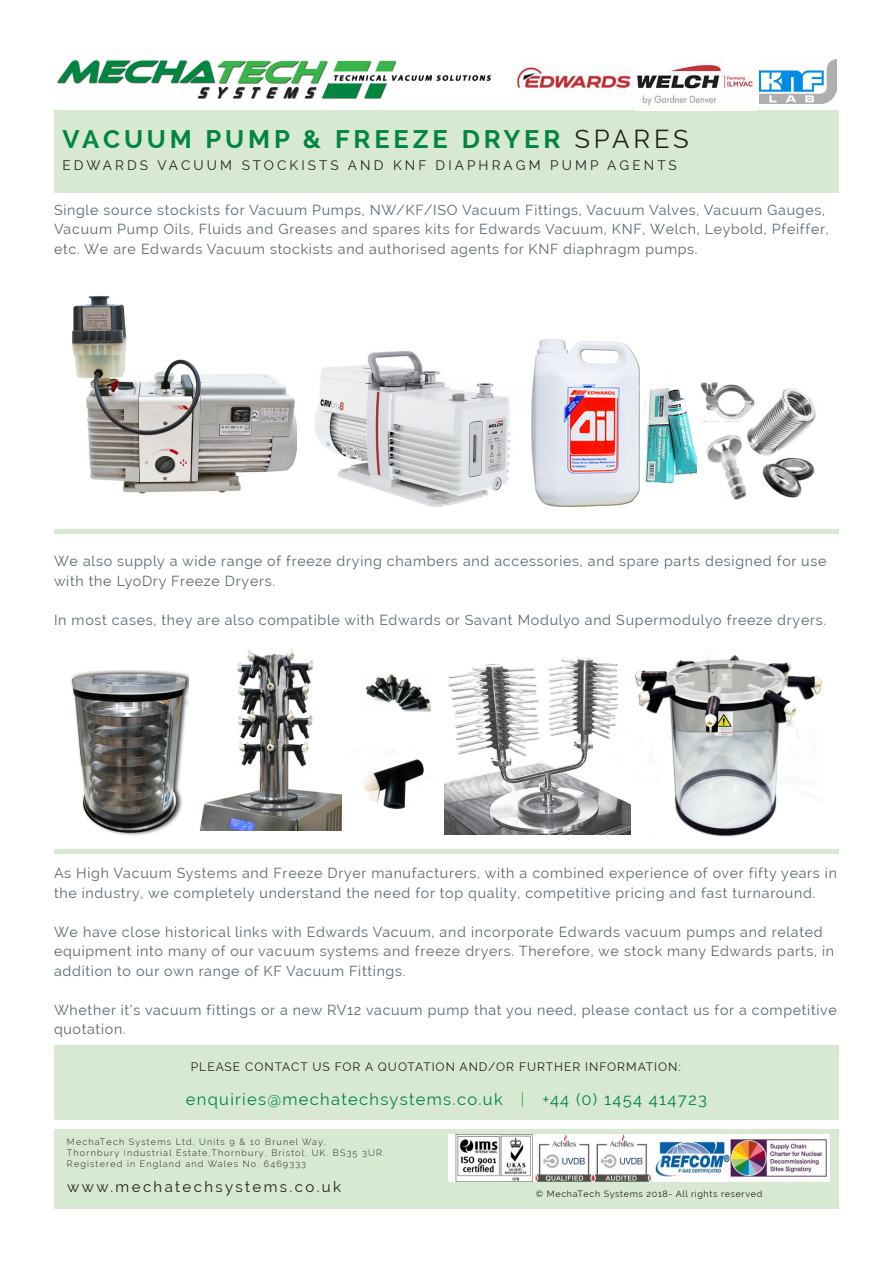
<style>
.page{position:relative;width:893px;height:1263px;background:#fff}
.page>*{position:absolute;margin:0;border:0;box-sizing:border-box;transform-origin:0 0}
.t1{font:700 25.5px "Raleway";letter-spacing:.15em;color:#008641}
.t2{font:16.5px "Raleway";letter-spacing:.08em;color:#008641}
.t3{font:15px "Raleway";letter-spacing:.16em;color:#231f20}
.t4{font:14.25px/19.5px "Raleway";letter-spacing:.05em;color:#5b676e}
.t5{font:13.5px "Raleway";letter-spacing:.23em;color:#231f20}
.t6{font:12px "Raleway";letter-spacing:.08em;color:#231f20}
.t7{font:300 9px/10.8px "Raleway";letter-spacing:.13em;color:#231f20}
.t8{font:9px "Raleway";letter-spacing:.07em;color:#231f20}
.s1{font-weight:400;color:#231f20}
.s2{color:#40ae49}
</style>
<div class="page">
<div style="left:54px;top:1129px;width:785px;height:80px;background:#d8e9d2"></div>
<img style="left:57px;top:60px;width:434px;height:39px">
<div style="left:54px;top:110px;width:785px;height:82px;background:#d8e9d2"></div>
<img style="left:449px;top:1134px;width:381px;height:48px">
<img style="left:72px;top:296px;width:225px;height:198px">
<img style="left:314px;top:351px;width:197px;height:156px">
<img style="left:531px;top:339px;width:165px;height:168px">
<img style="left:700px;top:382px;width:116px;height:118px">
<img style="left:71px;top:671px;width:118px;height:164px">
<img style="left:199px;top:648px;width:142px;height:182px">
<img style="left:363px;top:750px;width:61px;height:59px">
<img style="left:365px;top:674px;width:66px;height:38px">
<img style="left:445px;top:658px;width:186px;height:176px">
<img style="left:635px;top:655px;width:187px;height:182px">
<div style="left:54px;top:1045px;width:785px;height:74px;background:#d8e9d2"></div>
<div style="left:54px;top:529px;width:785px;height:5px;background:#d8e9d2"></div>
<div style="left:54px;top:849px;width:785px;height:5px;background:#d8e9d2"></div>
<img style="left:512px;top:63px;width:122px;height:26px">
<img style="left:637px;top:63px;width:119px;height:43px">
<img style="left:760px;top:59px;width:76px;height:44px">
<h1 class="t1" style="left:63px;top:124px;width:628px">VACUUM PUMP &amp; FREEZE DRYER <span class="s1">SPARES</span></h1>
<p class="t5" style="left:63px;top:157px;width:616px">EDWARDS VACUUM STOCKISTS AND KNF DIAPHRAGM PUMP AGENTS</p>
<p class="t4" style="left:54px;top:200px;width:776px">Single source stockists for Vacuum Pumps, NW/KF/ISO Vacuum Fittings, Vacuum Valves, Vacuum Gauges,<br>Vacuum Pump Oils, Fluids and Greases and spares kits for Edwards Vacuum, KNF, Welch, Leybold, Pfeiffer, etc. We are Edwards Vacuum stockists and authorised agents for KNF diaphragm pumps.</p>
<p class="t4" style="left:54px;top:551px;width:774px">We also supply a wide range of freeze drying chambers and accessories, and spare parts designed for use with the LyoDry Freeze Dryers.</p>
<p class="t4" style="left:54px;top:610px;width:774px">In most cases, they are also compatible with Edwards or Savant Modulyo and Supermodulyo freeze dryers.</p>
<p class="t4" style="left:54px;top:863px;width:784px">As High Vacuum Systems and Freeze Dryer manufacturers, with a combined experience of over fifty years in the industry, we completely understand the need for top quality, competitive pricing and fast turnaround.</p>
<p class="t4" style="left:54px;top:922px;width:781px">We have close historical links with Edwards Vacuum, and incorporate Edwards vacuum pumps and related equipment into many of our vacuum systems and freeze dryers. Therefore, we stock many Edwards parts, in addition to our own range of KF Vacuum Fittings.</p>
<p class="t4" style="left:54px;top:1000px;width:784px">Whether it’s vacuum fittings or a new RV12 vacuum pump that you need, please contact us for a competitive quotation.</p>
<p class="t6" style="left:191px;top:1059px;width:491px">PLEASE CONTACT US FOR A QUOTATION AND/OR FURTHER INFORMATION:</p>
<p class="t2" style="left:186px;top:1089px;width:523px">enquiries@mechatechsystems.co.uk <span class="s2">|</span> +44 (0) 1454 414723</p>
<p class="t7" style="left:67px;top:1136px;width:319px">MechaTech Systems Ltd, Units 9 &amp; 10 Brunel Way,<br>Thornbury Industrial Estate,Thornbury, Bristol, UK. BS35 3UR.<br>Registered in England and Wales No. 6469333</p>
<p class="t3" style="left:67px;top:1178px;width:275px">www.mechatechsystems.co.uk</p>
<p class="t8" style="left:536px;top:1188px;width:228px">© MechaTech Systems 2018- All rights reserved</p>
</div>
